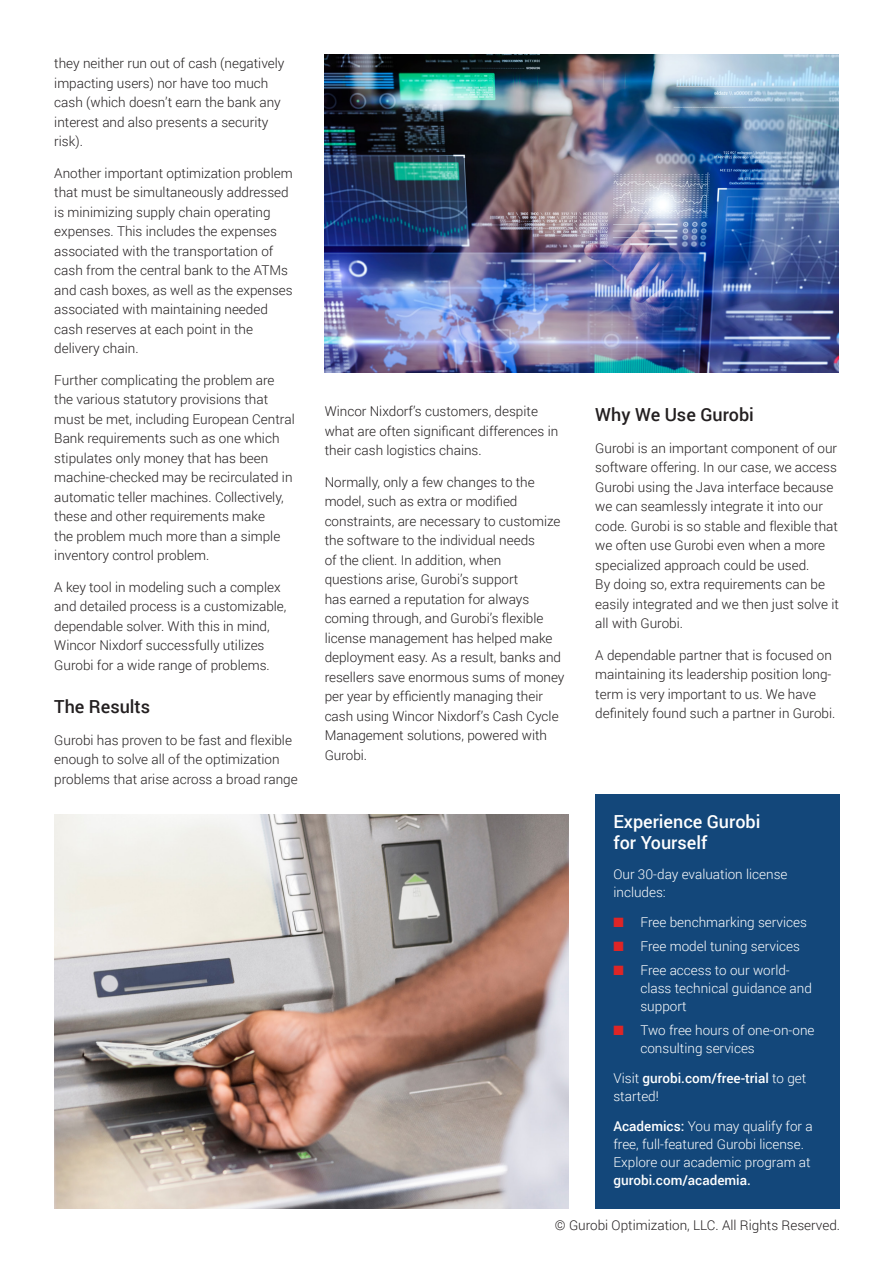
<style>
.page{position:relative;width:893px;height:1263px;background:#fff}
.page>*{position:absolute;margin:0;border:0;box-sizing:border-box;transform-origin:0 0}
.t1{font:500 18px/21.6px "Roboto";color:#fff}
.H3__Gurobi{font:500 18px "Roboto";color:#231f20}
.Body_Text__Gurobi{font:300 13.5px/19.5px "Roboto";color:#231f20}
.t2{font:300 13.5px/18px "Roboto";color:#fff}
.t3{font:500 13.5px/18px "Roboto";color:#fff}
.s1{color:#de2526}
.s2{font-weight:300}
.s3{font-weight:500}
</style>
<div class="page">
<div style="left:595px;top:794px;width:245px;height:415px;background:#13477a"></div>
<img style="left:325px;top:54px;width:514px;height:319px">
<img style="left:54px;top:815px;width:514px;height:394px">
<p class="Body_Text__Gurobi" style="left:54px;top:53px;width:232px">they neither run out of cash (negatively impacting users) nor have too much cash (which doesn’t earn the bank any interest and also presents a security risk).</p>
<p class="Body_Text__Gurobi" style="left:54px;top:163px;width:240px">Another important optimization problem that must be simultaneously addressed is minimizing supply chain operating expenses. This includes the expenses associated with the transportation of cash from the central bank to the ATMs and cash boxes, as well as the expenses associated with maintaining needed cash reserves at each point in the delivery chain.</p>
<p class="Body_Text__Gurobi" style="left:54px;top:370px;width:242px">Further complicating the problem are the various statutory provisions that must be met, including European Central Bank requirements such as one which stipulates only money that has been machine-checked may be recirculated in automatic teller machines. Collectively, these and other requirements make<br>the problem much more than a simple inventory control problem.</p>
<p class="Body_Text__Gurobi" style="left:54px;top:577px;width:234px">A key tool in modeling such a complex and detailed process is a customizable, dependable solver. With this in mind, Wincor Nixdorf successfully utilizes Gurobi for a wide range of problems.</p>
<p class="H3__Gurobi" style="left:54px;top:694px;width:97px">The Results</p>
<p class="Body_Text__Gurobi" style="left:54px;top:730px;width:245px">Gurobi has proven to be fast and flexible enough to solve all of the optimization problems that arise across a broad range</p>
<p class="Body_Text__Gurobi" style="left:325px;top:401px;width:235px">Wincor Nixdorf’s customers, despite what are often significant differences in their cash logistics chains.</p>
<p class="Body_Text__Gurobi" style="left:325px;top:472px;width:241px">Normally, only a few changes to the model, such as extra or modified constraints, are necessary to customize the software to the individual needs<br>of the client. In addition, when<br>questions arise, Gurobi’s support<br>has earned a reputation for always coming through, and Gurobi’s flexible license management has helped make deployment easy. As a result, banks and resellers save enormous sums of money per year by efficiently managing their cash using Wincor Nixdorf’s Cash Cycle Management solutions, powered with Gurobi.</p>
<p class="H3__Gurobi" style="left:595px;top:402px;width:160px">Why We Use Gurobi</p>
<p class="Body_Text__Gurobi" style="left:595px;top:438px;width:245px">Gurobi is an important component of our software offering. In our case, we access Gurobi using the Java interface because we can seamlessly integrate it into our code. Gurobi is so stable and flexible that we often use Gurobi even when a more specialized approach could be used.<br>By doing so, extra requirements can be easily integrated and we then just solve it all with Gurobi.</p>
<p class="Body_Text__Gurobi" style="left:595px;top:645px;width:241px">A dependable partner that is focused on maintaining its leadership position long&shy;term is very important to us. We have definitely found such a partner in Gurobi.</p>
<h1 class="t1" style="left:613px;top:810px;width:148px">Experience Gurobi for Yourself</h1>
<p class="t2" style="left:613px;top:865px;width:176px">Our 30-day evaluation license includes:</p>
<p class="t2" style="left:613px;top:913px;width:195px"><span class="s1">■</span> Free benchmarking services</p>
<p class="t2" style="left:613px;top:937px;width:188px"><span class="s1">■</span> Free model tuning services</p>
<p class="t2" style="left:640px;top:961px;width:173px;text-indent:-27px"><span class="s1">■</span> Free access to our world&shy;class technical guidance and support</p>
<p class="t2" style="left:640px;top:1021px;width:176px;text-indent:-27px"><span class="s1">■</span> Two free hours of one-on-one consulting services</p>
<p class="t3" style="left:613px;top:1069px;width:194px"><span class="s2">Visit</span> gurobi.com/free-trial <span class="s2">to get started!</span></p>
<p class="t2" style="left:613px;top:1117px;width:201px"><span class="s3">Academics:</span> You may qualify for a free, full-featured Gurobi license.<br>Explore our academic program at</p>
<p class="t3" style="left:613px;top:1171px;width:139px">gurobi.com/academia.</p>
<p class="Body_Text__Gurobi" style="left:555px;top:1214px;width:287px">© Gurobi Optimization, LLC. All Rights Reserved.</p>
</div>
